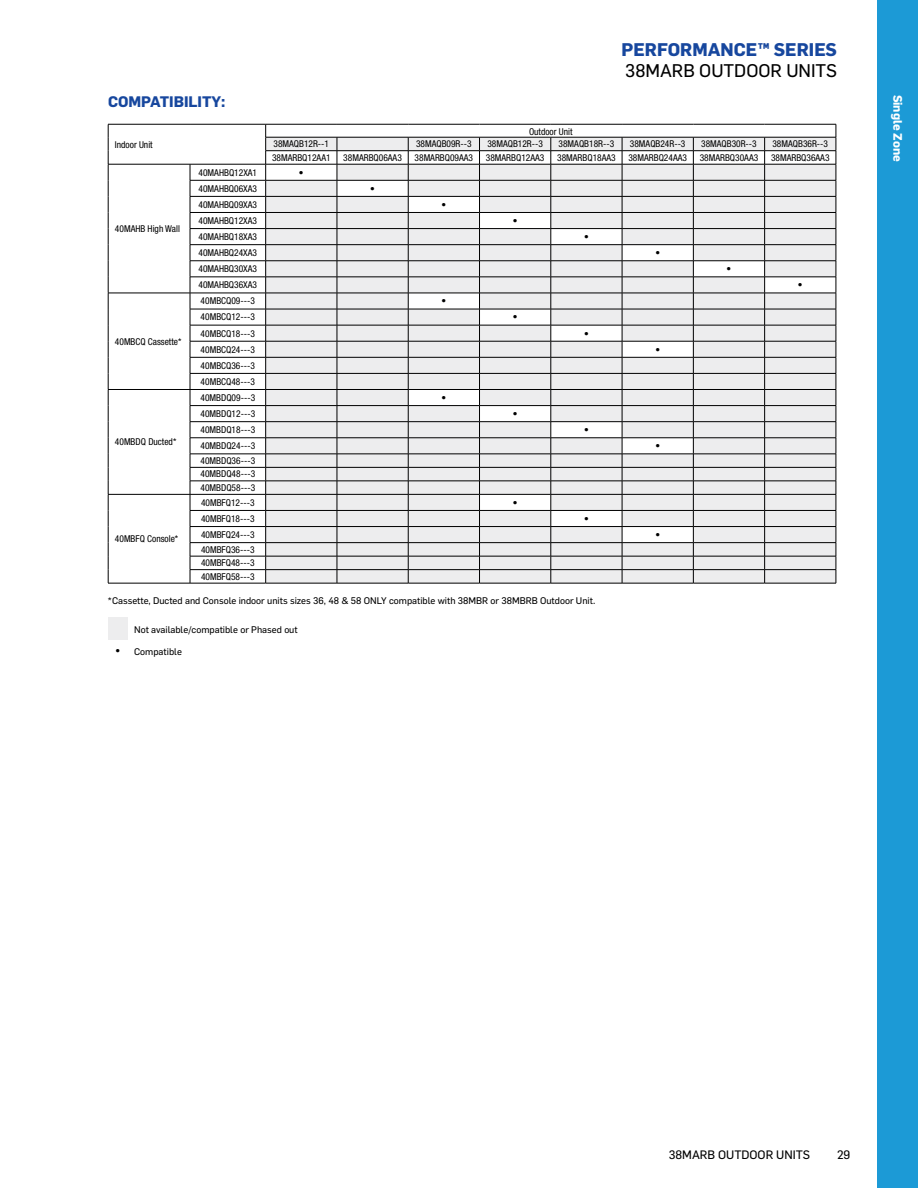
<style>
.page{position:relative;width:918px;height:1188px;background:#fff}
.page>*{position:absolute;margin:0;border:0;box-sizing:border-box;transform-origin:0 0}
.t1{font:700 18px "Flama";color:#17479e}
.t2{font:18px "Flama Basic";color:#000}
.t3{font:700 15px "Flama";color:#17479e}
.t4{font:12px "Flama Basic";color:#000}
.t5{font:700 12px "Flama";color:#fff}
.t6{font:condensed 9.45px/13.5px "Helvetica Neue LT Std";color:#000;text-align:justify}
.t7{font:9.45px "Flama Basic";color:#000}
.s1{font-family:"Helvetica Neue LT Std";font-stretch:condensed}
</style>
<div class="page">
<div style="left:878px;top:0;width:40px;height:1188px;background:#1c9ad6"></div>
<svg style="left:109px;top:163px;width:156px;height:243px"></svg>
<hr style="left:108px;top:124px;width:82px;height:1px;background:#000">
<hr style="left:190px;top:124px;width:76px;height:1px;background:#000">
<hr style="left:108px;top:164px;width:82px;height:1px;background:#000">
<hr style="left:190px;top:164px;width:76px;height:1px;background:#000">
<hr style="left:190px;top:180px;width:76px;height:1px;background:#000">
<hr style="left:190px;top:196px;width:76px;height:1px;background:#000">
<hr style="left:190px;top:212px;width:76px;height:1px;background:#000">
<hr style="left:190px;top:228px;width:76px;height:1px;background:#000">
<hr style="left:190px;top:244px;width:76px;height:1px;background:#000">
<hr style="left:190px;top:261px;width:76px;height:1px;background:#000">
<hr style="left:190px;top:277px;width:76px;height:1px;background:#000">
<hr style="left:108px;top:293px;width:82px;height:1px;background:#000">
<hr style="left:190px;top:293px;width:76px;height:1px;background:#000">
<hr style="left:190px;top:309px;width:76px;height:1px;background:#000">
<hr style="left:190px;top:325px;width:76px;height:1px;background:#000">
<hr style="left:190px;top:341px;width:76px;height:1px;background:#000">
<hr style="left:108px;top:389px;width:82px;height:1px;background:#000">
<hr style="left:190px;top:357px;width:76px;height:1px;background:#000">
<hr style="left:190px;top:373px;width:76px;height:1px;background:#000">
<hr style="left:190px;top:389px;width:76px;height:1px;background:#000">
<hr style="left:190px;top:405px;width:76px;height:1px;background:#000">
<hr style="left:190px;top:421px;width:76px;height:1px;background:#000">
<hr style="left:190px;top:438px;width:76px;height:1px;background:#000">
<hr style="left:108px;top:494px;width:82px;height:1px;background:#000">
<svg style="left:108px;top:124px;width:1px;height:459px"></svg>
<hr style="left:108px;top:583px;width:82px;height:1px;background:#000">
<hr style="left:190px;top:454px;width:76px;height:1px;background:#000">
<hr style="left:190px;top:467px;width:76px;height:1px;background:#000">
<hr style="left:190px;top:481px;width:76px;height:1px;background:#000">
<hr style="left:190px;top:494px;width:76px;height:1px;background:#000">
<hr style="left:190px;top:510px;width:76px;height:1px;background:#000">
<hr style="left:190px;top:526px;width:76px;height:1px;background:#000">
<hr style="left:190px;top:542px;width:76px;height:1px;background:#000">
<hr style="left:190px;top:556px;width:76px;height:1px;background:#000">
<hr style="left:190px;top:569px;width:76px;height:1px;background:#000">
<svg style="left:190px;top:164px;width:1px;height:419px"></svg>
<svg style="left:265px;top:124px;width:572px;height:459px;background:#d6d6d7"></svg>
<hr style="left:190px;top:583px;width:76px;height:1px;background:#000">
<hr style="left:266px;top:583px;width:71px;height:1px;background:#000">
<hr style="left:337px;top:583px;width:71px;height:1px;background:#000">
<hr style="left:408px;top:583px;width:72px;height:1px;background:#000">
<hr style="left:480px;top:583px;width:71px;height:1px;background:#000">
<hr style="left:551px;top:583px;width:71px;height:1px;background:#000">
<hr style="left:622px;top:583px;width:71px;height:1px;background:#000">
<hr style="left:693px;top:583px;width:72px;height:1px;background:#000">
<hr style="left:765px;top:583px;width:71px;height:1px;background:#000">
<div style="left:108px;top:617px;width:19px;height:23px;background:#ededee"></div>
<h2 class="t3" style="left:108px;top:91px;width:119px">COMPATIBILITY:</h2>
<p class="t6" style="left:115px;top:137px;width:39px">Indoor Unit</p>
<p class="t6" style="left:529px;top:125px;width:45px">Outdoor Unit</p>
<h1 class="t1" style="left:622px;top:37px;width:217px">PERFORMANCE™ SERIES</h1>
<h1 class="t2" style="left:625px;top:58px;width:213px">38MARB OUTDOOR UNITS</h1>
<p class="t6" style="left:274px;top:137px;width:57px">38MAQB12R--1</p>
<p class="t6" style="left:416px;top:137px;width:57px">38MAQB09R--3</p>
<p class="t6" style="left:487px;top:137px;width:57px">38MAQB12R--3</p>
<p class="t6" style="left:559px;top:137px;width:57px">38MAQB18R--3</p>
<p class="t6" style="left:630px;top:137px;width:57px">38MAQB24R--3</p>
<p class="t6" style="left:701px;top:137px;width:57px">38MAQB30R--3</p>
<p class="t6" style="left:772px;top:137px;width:57px">38MAQB36R--3</p>
<p class="t6" style="left:272px;top:151px;width:60px">38MARBQ12AA1</p>
<p class="t6" style="left:343px;top:151px;width:60px">38MARBQ06AA3</p>
<p class="t6" style="left:415px;top:151px;width:60px">38MARBQ09AA3</p>
<p class="t6" style="left:486px;top:151px;width:60px">38MARBQ12AA3</p>
<p class="t6" style="left:557px;top:151px;width:60px">38MARBQ18AA3</p>
<p class="t6" style="left:628px;top:151px;width:60px">38MARBQ24AA3</p>
<p class="t6" style="left:700px;top:151px;width:60px">38MARBQ30AA3</p>
<p class="t6" style="left:771px;top:151px;width:60px">38MARBQ36AA3</p>
<p class="t6" style="left:115px;top:222px;width:67px">40MAHB High Wall</p>
<p class="t6" style="left:115px;top:334px;width:68px">40MBCQ Cassette*</p>
<p class="t6" style="left:115px;top:435px;width:63px">40MBDQ Ducted*</p>
<p class="t6" style="left:199px;top:165px;width:60px">40MAHBQ12XA1</p>
<p class="t6" style="left:299px;top:165px;width:6px">•</p>
<p class="t6" style="left:199px;top:182px;width:60px">40MAHBQ06XA3</p>
<p class="t6" style="left:370px;top:182px;width:6px">•</p>
<p class="t6" style="left:199px;top:198px;width:60px">40MAHBQ09XA3</p>
<p class="t6" style="left:442px;top:198px;width:6px">•</p>
<p class="t6" style="left:199px;top:214px;width:60px">40MAHBQ12XA3</p>
<p class="t6" style="left:513px;top:214px;width:6px">•</p>
<p class="t6" style="left:199px;top:230px;width:60px">40MAHBQ18XA3</p>
<p class="t6" style="left:584px;top:230px;width:6px">•</p>
<p class="t6" style="left:199px;top:246px;width:60px">40MAHBQ24XA3</p>
<p class="t6" style="left:655px;top:246px;width:6px">•</p>
<p class="t6" style="left:199px;top:262px;width:60px">40MAHBQ30XA3</p>
<p class="t6" style="left:727px;top:262px;width:6px">•</p>
<p class="t6" style="left:199px;top:278px;width:60px">40MAHBQ36XA3</p>
<p class="t6" style="left:798px;top:278px;width:6px">•</p>
<p class="t6" style="left:201px;top:294px;width:56px">40MBCQ09---3</p>
<p class="t6" style="left:442px;top:294px;width:6px">•</p>
<p class="t6" style="left:201px;top:310px;width:56px">40MBCQ12---3</p>
<p class="t6" style="left:513px;top:310px;width:6px">•</p>
<p class="t6" style="left:201px;top:326px;width:56px">40MBCQ18---3</p>
<p class="t6" style="left:584px;top:326px;width:6px">•</p>
<p class="t6" style="left:201px;top:342px;width:56px">40MBCQ24---3</p>
<p class="t6" style="left:655px;top:342px;width:6px">•</p>
<p class="t6" style="left:201px;top:357px;width:56px;line-height:16px">40MBCQ36---3<br>40MBCQ48---3</p>
<p class="t6" style="left:200px;top:391px;width:56px">40MBDQ09---3</p>
<p class="t6" style="left:442px;top:391px;width:6px">•</p>
<p class="t6" style="left:200px;top:407px;width:56px">40MBDQ12---3</p>
<p class="t6" style="left:513px;top:407px;width:6px">•</p>
<p class="t6" style="left:200px;top:423px;width:56px">40MBDQ18---3</p>
<p class="t6" style="left:584px;top:423px;width:6px">•</p>
<p class="t6" style="left:200px;top:439px;width:56px">40MBDQ24---3</p>
<p class="t6" style="left:655px;top:439px;width:6px">•</p>
<p class="t6" style="left:200px;top:454px;width:56px">40MBDQ36---3<br>40MBDQ48---3<br>40MBDQ58---3</p>
<p class="t6" style="left:201px;top:496px;width:55px">40MBFQ12---3</p>
<p class="t6" style="left:513px;top:496px;width:6px">•</p>
<p class="t6" style="left:201px;top:512px;width:55px">40MBFQ18---3</p>
<p class="t6" style="left:584px;top:512px;width:6px">•</p>
<p class="t6" style="left:201px;top:528px;width:55px">40MBFQ24---3</p>
<p class="t6" style="left:655px;top:528px;width:6px">•</p>
<p class="t6" style="left:201px;top:543px;width:55px">40MBFQ36---3<br>40MBFQ48---3<br>40MBFQ58---3</p>
<p class="t7" style="left:108px;top:594px;width:489px">*Cassette, Ducted and Console indoor units sizes 36, 48 &amp; 58 ONLY compatible with 38MBR or 38MBRB Outdoor Unit.</p>
<p class="t7" style="left:134px;top:623px;width:165px">Not available/compatible or Phased out</p>
<p class="t7" style="left:115px;top:645px;width:68px"><span class="s1">•</span> Compatible</p>
<p class="t6" style="left:115px;top:532px;width:65px">40MBFQ Console*</p>
<p class="t5" style="left:907px;top:94px;width:68px;rotate:90deg">Single Zone</p>
<p class="t4" style="left:669px;top:1146px;width:143px">38MARB OUTDOOR UNITS</p>
<p class="t4" style="left:837px;top:1146px;width:15px">29</p>
</div>
